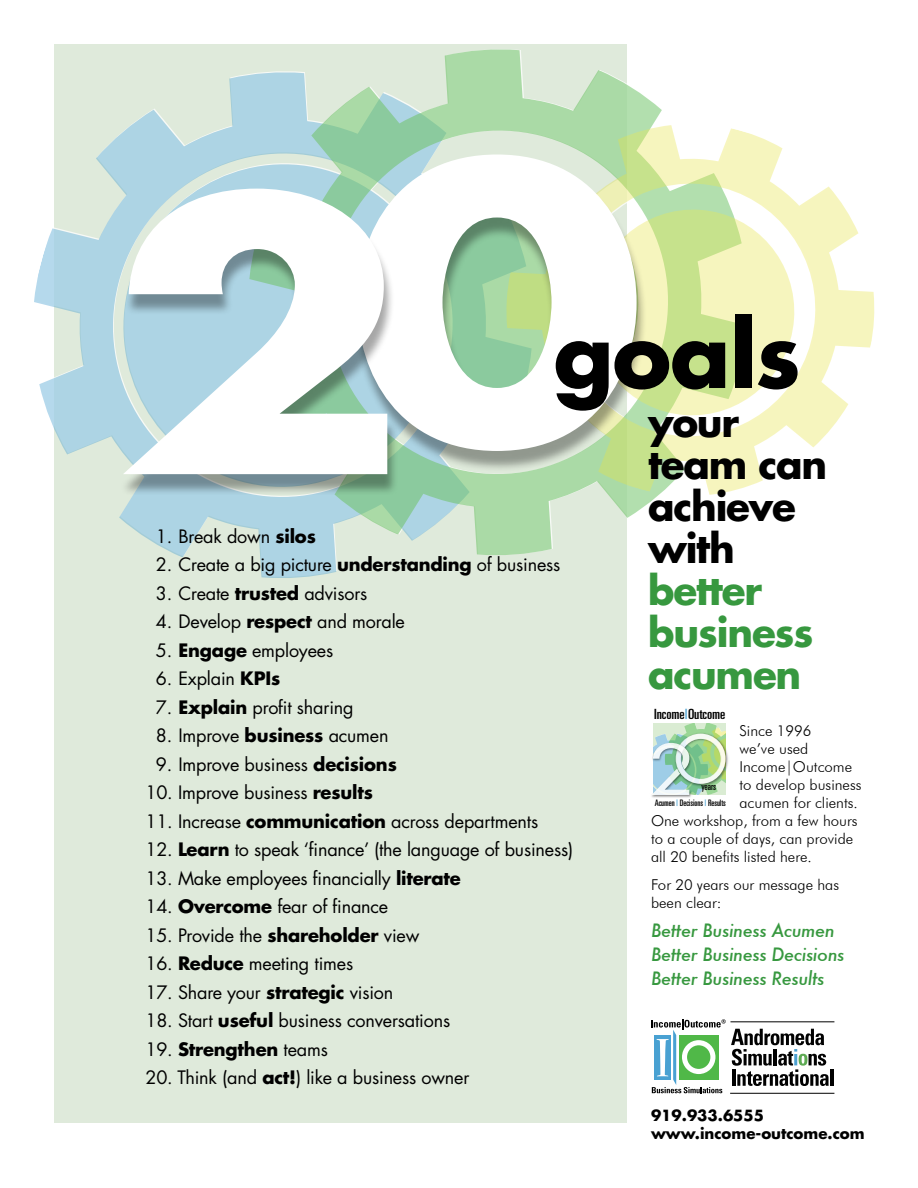
<style>
.page{position:relative;width:918px;height:1188px;background:#fff}
.page>*{position:absolute;margin:0;border:0;box-sizing:border-box;transform-origin:0 0}
.t1{font:700 88.5px "Futura LT Pro";letter-spacing:-.01em;color:#000}
.t2{font:700 39px/42px "Futura LT Pro";letter-spacing:-.03em;color:#000}
.t3{font:700 39px/42px "Futura LT Pro";letter-spacing:-.03em;color:#37983f}
.t4{font:18px "Futura LT Pro";letter-spacing:-.01em;color:#000}
.t5{font:italic 500 18px/24px "Futura";letter-spacing:-.02em;color:#37983f}
.t6{font:700 18px "Futura LT Pro";letter-spacing:-.01em;color:#000}
.t7{font:300 15px/18px "Futura BT";color:#000}
.t8{font:700 15px/18px "Futura LT Pro";color:#000}
.t9{font:ultra-condensed 14.1px "Univers LT Std";letter-spacing:-.005em;color:#010101;scale:1.11 1}
.t10{font:ultra-condensed 9.9px "Univers LT Std";color:#000}
.t11{font:ultra-condensed 9px "Univers LT Std";letter-spacing:-.005em;color:#010101}
.s1{font-weight:700}
.s2{font-weight:400}
.s3{color:#49a1d2}
</style>
<div class="page">
<div style="left:54px;top:44px;width:573px;height:1079px;background:#dfeadb"></div>
<svg style="left:34px;top:74px;width:303px;height:504px"></svg>
<svg style="left:249px;top:49px;width:413px;height:507px"></svg>
<svg style="left:506px;top:125px;width:368px;height:370px"></svg>
<svg style="left:647px;top:206px;width:151px;height:213px;background:#e3eeb3"></svg>
<div style="left:353px;top:160px;width:294px;height:312px;background:#000;opacity:.35"></div>
<svg style="left:357px;top:154px;width:280px;height:297px;background:#deecdc"></svg>
<div style="left:120px;top:194px;width:278px;height:302px;background:#000;opacity:.35"></div>
<svg style="left:123px;top:189px;width:264px;height:285px;background:#dbeaec"></svg>
<img style="left:726px;top:750px;width:2px;height:20px">
<img style="left:651px;top:795px;width:41px;height:3px">
<svg style="left:652px;top:723px;width:74px;height:72px;background:#b3d8ba"></svg>
<hr style="left:831px;top:1069px;width:3px;height:17px;background:#010101">
<hr style="left:730px;top:1021px;width:104px;height:1px;background:#000">
<hr style="left:730px;top:1093px;width:104px;height:1px;background:#000">
<svg style="left:651px;top:1019px;width:178px;height:74px"></svg>
<h1 class="t1" style="left:554px;top:287px;width:249px">goals</h1>
<p class="t4" style="left:156px;top:524px;width:161px">1. Break down <span class="s1">silos</span></p>
<p class="t4" style="left:156px;top:552px;width:406px">2. Create a big picture <span class="s1">understanding</span> of business</p>
<p class="t4" style="left:156px;top:581px;width:213px">3. Create <span class="s1">trusted</span> advisors</p>
<p class="t4" style="left:156px;top:609px;width:250px">4. Develop <span class="s1">respect</span> and morale</p>
<p class="t4" style="left:156px;top:638px;width:179px">5. <span class="s1">Engage</span> employees</p>
<p class="t4" style="left:156px;top:666px;width:126px">6. Explain <span class="s1">KPIs</span></p>
<p class="t4" style="left:156px;top:695px;width:199px">7. <span class="s1">Explain</span> profit sharing</p>
<p class="t4" style="left:156px;top:723px;width:234px">8. Improve <span class="s1">business</span> acumen</p>
<p class="t4" style="left:156px;top:752px;width:242px">9. Improve business <span class="s1">decisions</span></p>
<p class="t4" style="left:146px;top:780px;width:229px">10. Improve business <span class="s1">results</span></p>
<p class="t4" style="left:146px;top:809px;width:394px">11. Increase <span class="s1">communication</span> across departments</p>
<p class="t4" style="left:146px;top:837px;width:429px">12. <span class="s1">Learn</span> to speak ‘finance’ (the language of business)</p>
<p class="t4" style="left:146px;top:866px;width:317px">13. Make employees financially <span class="s1">literate</span></p>
<p class="t4" style="left:146px;top:894px;width:244px">14. <span class="s1">Overcome</span> fear of finance</p>
<p class="t4" style="left:146px;top:923px;width:275px">15. Provide the <span class="s1">shareholder</span> view</p>
<p class="t4" style="left:146px;top:951px;width:209px">16. <span class="s1">Reduce</span> meeting times</p>
<p class="t4" style="left:146px;top:980px;width:249px">17. Share your <span class="s1">strategic</span> vision</p>
<p class="t4" style="left:146px;top:1008px;width:306px">18. Start <span class="s1">useful</span> business conversations</p>
<p class="t6" style="left:146px;top:1035px;width:184px"><span class="s2">19.</span> Strengthen <span class="s2">teams</span></p>
<p class="t4" style="left:146px;top:1065px;width:325px">20. Think (and <span class="s1">act!</span>) like a business owner</p>
<h2 class="t2" style="left:648px;top:400px;width:181px">your team can achieve with</h2>
<h2 class="t3" style="left:648px;top:568px;width:167px">better business acumen</h2>
<p class="t9" style="left:654px;top:706px;width:66px">Income<span class="s3">|</span>Outcome</p>
<p class="t7" style="left:740px;top:721px;width:73px">Since 1996</p>
<p class="t7" style="left:740px;top:739px;width:70px">we’ve used</p>
<p class="t7" style="left:740px;top:757px;width:114px">Income|Outcome</p>
<p class="t7" style="left:740px;top:775px;width:124px">to develop business</p>
<p class="t7" style="left:740px;top:793px;width:120px">acumen for clients.</p>
<p class="t7" style="left:651px;top:811px;width:208px">One workshop, from a few hours</p>
<p class="t7" style="left:651px;top:829px;width:204px">to a couple of days, can provide</p>
<p class="t7" style="left:651px;top:847px;width:162px">all 20 benefits listed here.</p>
<p class="t7" style="left:651px;top:876px;width:190px">For 20 years our message has been clear:</p>
<p class="t10" style="left:701px;top:781px;width:16px">years</p>
<p class="t11" style="left:655px;top:797px;width:73px">Acumen <span class="s3">|</span> Decisions <span class="s3">|</span> Results</p>
<p class="t5" style="left:651px;top:919px;width:195px">Better Business Acumen<br>Better Business Decisions<br>Better Business Results</p>
<p class="t8" style="left:651px;top:1106px;width:215px">919.933.6555 www.income-outcome.com</p>
</div>
